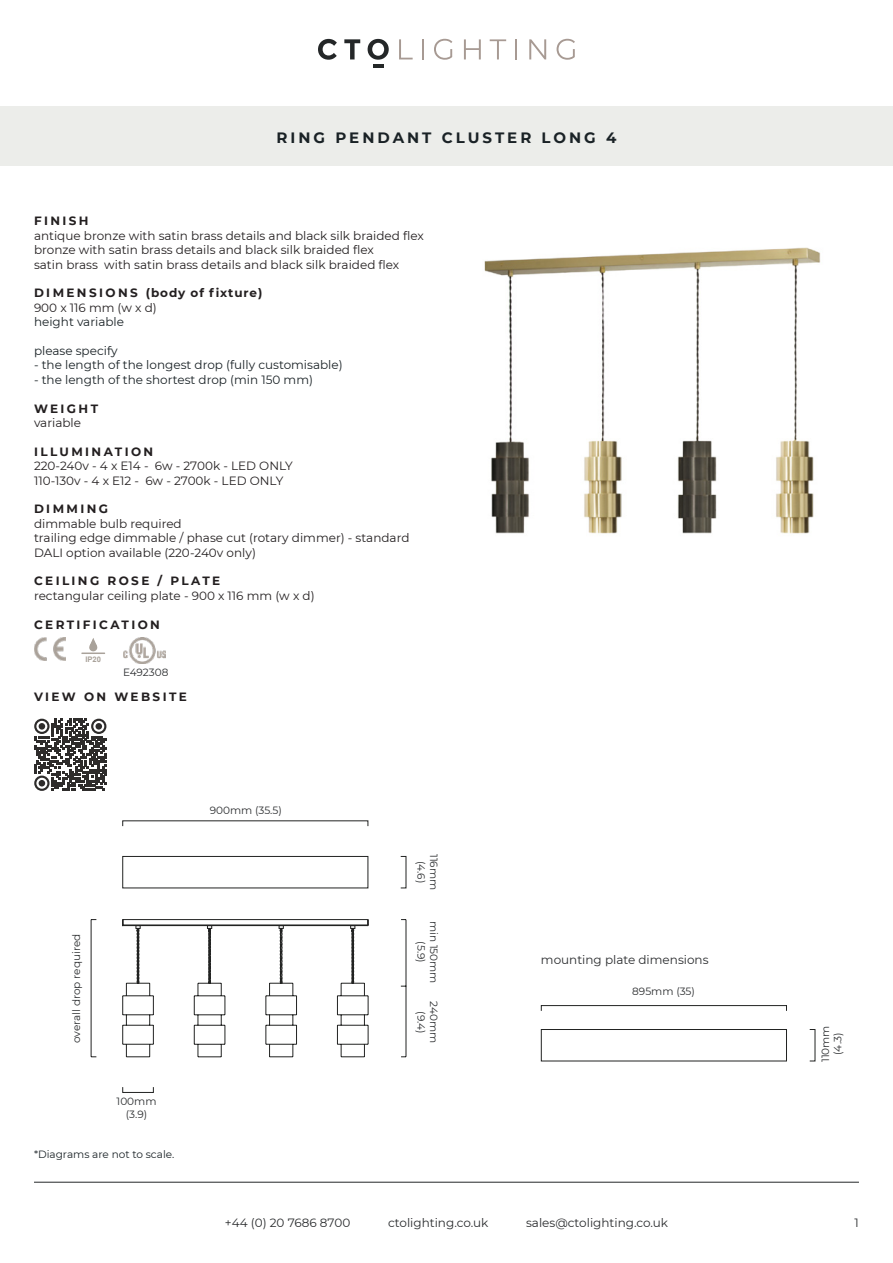
<style>
.page{position:relative;width:893px;height:1263px;background:#fff}
.page>*{position:absolute;margin:0;border:0;box-sizing:border-box;transform-origin:0 0}
.t1{font:700 15px "Montserrat";letter-spacing:.2em;color:#1a2226}
.t2{font:12px/14.4px "Montserrat";color:#231f20}
.t3{font:12px "Montserrat";color:#1a2226}
.t4{font:12px "Montserrat";color:#2a2c2e}
.t5{font:700 12px "Montserrat";letter-spacing:.2em;color:#231f20}
.t6{font:700 12px "Montserrat";letter-spacing:.155em;color:#231f20}
.t7{font:10.5px/12.6px "Montserrat";color:#2a2c2e;text-align:center}
.t8{font:10.5px "Montserrat";color:#1a2226}
.t9{font:700 7.65px "Arial";color:#a9a29a}
</style>
<div class="page">
<hr style="left:34px;top:1182px;width:825px;height:1px;background:#242728">
<hr style="left:373px;top:64px;width:11px;height:4px;background:#242728">
<svg style="left:318px;top:39px;width:19px;height:21px"></svg>
<svg style="left:344px;top:39px;width:16px;height:20px"></svg>
<svg style="left:368px;top:39px;width:21px;height:21px"></svg>
<hr style="left:422px;top:39px;width:2px;height:20px;background:#a79a93">
<svg style="left:434px;top:39px;width:18px;height:21px"></svg>
<svg style="left:464px;top:39px;width:17px;height:20px"></svg>
<svg style="left:490px;top:39px;width:16px;height:20px"></svg>
<hr style="left:515px;top:39px;width:2px;height:20px;background:#a79a93">
<svg style="left:529px;top:39px;width:17px;height:20px"></svg>
<svg style="left:557px;top:39px;width:18px;height:21px"></svg>
<svg style="left:399px;top:39px;width:14px;height:20px"></svg>
<div style="left:0;top:106px;width:893px;height:60px;background:#ecedea"></div>
<img style="left:34px;top:638px;width:32px;height:22px">
<div style="left:89px;top:644px;width:8px;height:7px;background:#a9a29a;border-radius:50%"></div>
<svg style="left:90px;top:638px;width:7px;height:8px"></svg>
<hr style="left:81px;top:652px;width:24px;height:2px;background:#a9a29a">
<img style="left:124px;top:638px;width:42px;height:25px">
<img style="left:484px;top:247px;width:337px;height:287px">
<div style="left:122px;top:856px;width:246px;height:32px;border:1px solid #222322"></div>
<svg style="left:122px;top:919px;width:285px;height:174px"></svg>
<hr style="left:91px;top:919px;width:1px;height:138px;background:#222">
<div style="left:541px;top:1005px;width:246px;height:6px;border:1px solid #222322"></div>
<div style="left:541px;top:1029px;width:246px;height:32px;border:1px solid #222322"></div>
<svg style="left:34px;top:719px;width:73px;height:72px"></svg>
<p class="t1" style="left:277px;top:127px;width:341px">RING PENDANT CLUSTER LONG 4</p>
<p class="t5" style="left:34px;top:212px;width:56px">FINISH</p>
<p class="t2" style="left:34px;top:228px;width:391px">antique bronze with satin brass details and black silk braided flex bronze with satin brass details and black silk braided flex<br>satin brass with satin brass details and black silk braided flex</p>
<p class="t6" style="left:34px;top:284px;width:230px">DIMENSIONS (body of fixture)</p>
<p class="t2" style="left:34px;top:300px;width:124px">900 x 116 mm (w x d)</p>
<p class="t3" style="left:34px;top:314px;width:92px">height variable</p>
<p class="t3" style="left:34px;top:342px;width:85px">please specify</p>
<p class="t3" style="left:34px;top:357px;width:310px">- the length of the longest drop (fully customisable)</p>
<p class="t3" style="left:34px;top:371px;width:280px">- the length of the shortest drop (min 150 mm)</p>
<p class="t5" style="left:34px;top:400px;width:66px">WEIGHT</p>
<p class="t2" style="left:34px;top:415px;width:49px">variable</p>
<p class="t5" style="left:34px;top:443px;width:121px">ILLUMINATION</p>
<p class="t2" style="left:34px;top:458px;width:260px">220-240v - 4 x E14 - 6w - 2700k - LED ONLY<br>110-130v - 4 x E12 - 6w - 2700k - LED ONLY</p>
<p class="t5" style="left:34px;top:500px;width:76px">DIMMING</p>
<p class="t2" style="left:34px;top:516px;width:377px">dimmable bulb required<br>trailing edge dimmable / phase cut (rotary dimmer) - standard<br>DALI option available (220-240v only)</p>
<p class="t5" style="left:34px;top:572px;width:188px">CEILING ROSE / PLATE</p>
<p class="t2" style="left:34px;top:588px;width:282px">rectangular ceiling plate - 900 x 116 mm (w x d)</p>
<p class="t5" style="left:34px;top:616px;width:127px">CERTIFICATION</p>
<p class="t9" style="left:85px;top:654px;width:17px">IP20</p>
<p class="t7" style="left:123px;top:666px;width:47px">E492308</p>
<p class="t5" style="left:34px;top:688px;width:154px">VIEW ON WEBSITE</p>
<p class="t7" style="left:70px;top:1043px;width:111px;rotate:-90deg">overall drop required</p>
<p class="t7" style="left:117px;top:1095px;width:41px">100mm (3.9)</p>
<p class="t8" style="left:34px;top:1147px;width:142px">*Diagrams are not to scale.</p>
<p class="t7" style="left:210px;top:804px;width:74px">900mm (35.5)</p>
<p class="t7" style="left:441px;top:854px;width:38px;rotate:90deg">116mm (4.6)</p>
<p class="t7" style="left:441px;top:921px;width:64px;rotate:90deg">min 150mm (5.9)</p>
<p class="t7" style="left:441px;top:1001px;width:43px;rotate:90deg">240mm (9.4)</p>
<p class="t4" style="left:541px;top:951px;width:169px">mounting plate dimensions</p>
<p class="t7" style="left:632px;top:985px;width:64px">895mm (35)</p>
<p class="t7" style="left:819px;top:1062px;width:38px;rotate:-90deg">110mm (4.3)</p>
<p class="t4" style="left:225px;top:1214px;width:127px">+44 (0) 20 7686 8700</p>
<p class="t4" style="left:388px;top:1214px;width:102px">ctolighting.co.uk</p>
<p class="t4" style="left:526px;top:1214px;width:143px">sales@ctolighting.co.uk</p>
<p class="t4" style="left:855px;top:1214px;width:6px">1</p>
</div>
